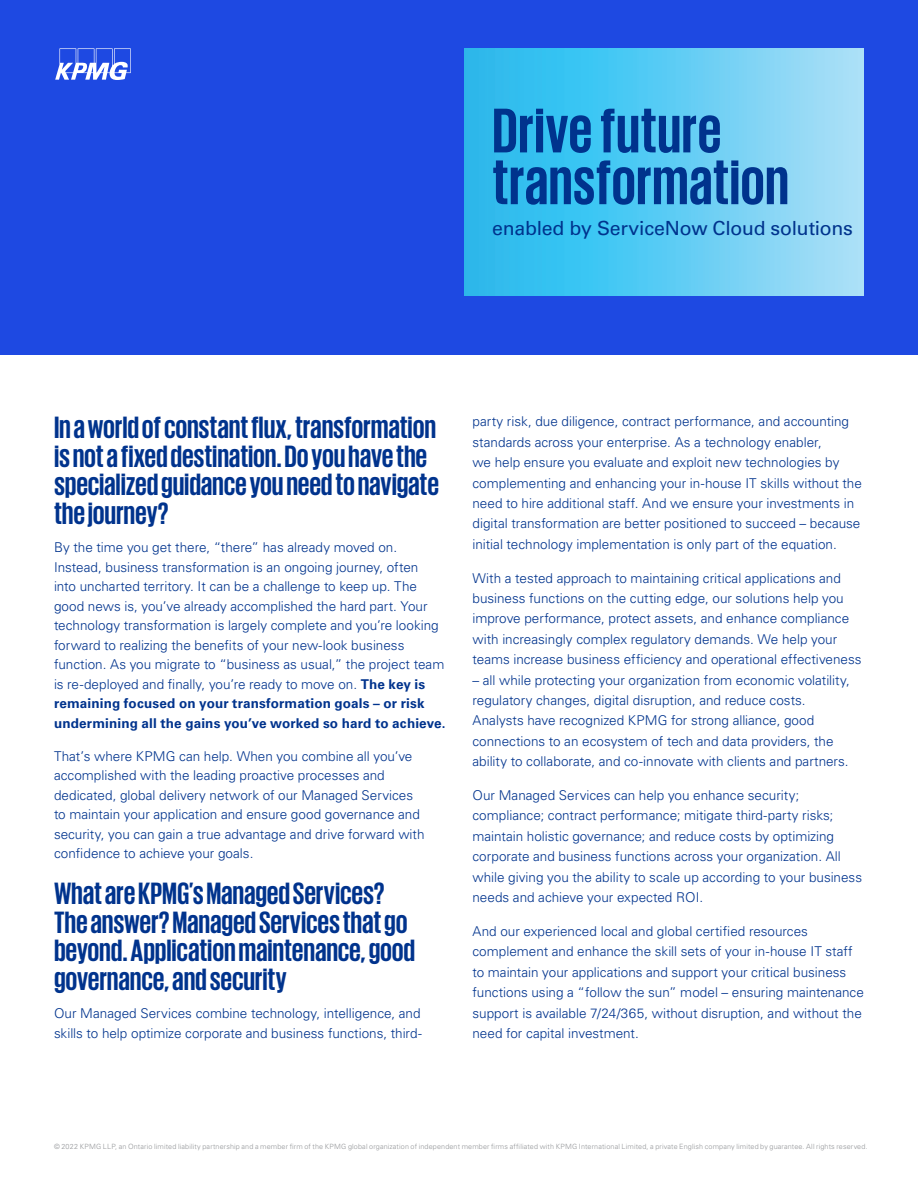
<style>
.page{position:relative;width:918px;height:1188px;background:#fff}
.page>*{position:absolute;margin:0;border:0;box-sizing:border-box;transform-origin:0 0}
.t1{font:700 64.5px/51.8px "KPMG";letter-spacing:.005em;color:#00338d}
.t2{font:700 31.5px/28.5px "KPMG";letter-spacing:-.005em;color:#00338d}
.t3{font:19.5px "Univers LT Std";letter-spacing:-.015em;color:#00338d}
.t4{font:300 13.5px/20.4px "Univers LT Std";color:#00338d}
.t5{font:300 7.2px "Univers LT Std";letter-spacing:.02em;color:#939598}
.s1{font-weight:700}
</style>
<div class="page">
<div style="left:0;top:0;width:918px;height:354px;background:#1e49e2"></div>
<svg style="left:55px;top:48px;width:76px;height:32px"></svg>
<svg style="left:464px;top:48px;width:400px;height:247px;background:#5fcbf3"></svg>
<h1 class="t1" style="left:492px;top:103px;width:298px">Drive future transformation</h1>
<h3 class="t3" style="left:492px;top:216px;width:362px">enabled by ServiceNow Cloud solutions</h3>
<h2 class="t2" style="left:54px;top:412px;width:387px">In a world of constant flux, transformation is not a fixed destination. Do you have the specialized guidance you need to navigate the journey?</h2>
<p class="t4" style="left:54px;top:538px;width:393px;line-height:19.5px">By the time you get there, “there” has already moved on.<br>Instead, business transformation is an ongoing journey, often<br>into uncharted territory. It can be a challenge to keep up. The good news is, you’ve already accomplished the hard part. Your technology transformation is largely complete and you’re looking forward to realizing the benefits of your new-look business function. As you migrate to “business as usual,” the project team is re-deployed and finally, you’re ready to move on. <span class="s1">The key is remaining focused on your transformation goals – or risk undermining all the gains you’ve worked so hard to achieve.</span></p>
<p class="t4" style="left:54px;top:746px;width:372px;line-height:19.5px">That’s where KPMG can help. When you combine all you’ve accomplished with the leading proactive processes and dedicated, global delivery network of our Managed Services to maintain your application and ensure good governance and security, you can gain a true advantage and drive forward with confidence to achieve your goals.</p>
<h2 class="t2" style="left:54px;top:878px;width:363px">What are KPMG’s Managed Services?<br>The answer? Managed Services that go beyond. Application maintenance, good governance, and security</h2>
<p class="t4" style="left:54px;top:1004px;width:369px;line-height:19.5px">Our Managed Services combine technology, intelligence, and skills to help optimize corporate and business functions, third-</p>
<p class="t4" style="left:472px;top:411px;width:391px">party risk, due diligence, contract performance, and accounting standards across your enterprise. As a technology enabler,<br>we help ensure you evaluate and exploit new technologies by complementing and enhancing your in-house IT skills without the need to hire additional staff. And we ensure your investments in digital transformation are better positioned to succeed – because initial technology implementation is only part of the equation.</p>
<p class="t4" style="left:472px;top:568px;width:391px">With a tested approach to maintaining critical applications and business functions on the cutting edge, our solutions help you improve performance, protect assets, and enhance compliance with increasingly complex regulatory demands. We help your teams increase business efficiency and operational effectiveness</p>
<p class="t4" style="left:472px;top:670px;width:379px">– all while protecting your organization from economic volatility, regulatory changes, digital disruption, and reduce costs.<br>Analysts have recognized KPMG for strong alliance, good connections to an ecosystem of tech and data providers, the ability to collaborate, and co-innovate with clients and partners.</p>
<p class="t4" style="left:472px;top:785px;width:391px">Our Managed Services can help you enhance security; compliance; contract performance; mitigate third-party risks; maintain holistic governance; and reduce costs by optimizing corporate and business functions across your organization. All while giving you the ability to scale up according to your business needs and achieve your expected ROI.</p>
<p class="t4" style="left:472px;top:921px;width:393px">And our experienced local and global certified resources complement and enhance the skill sets of your in-house IT staff to maintain your applications and support your critical business functions using a “follow the sun” model – ensuring maintenance support is available 7/24/365, without disruption, and without the need for capital investment.</p>
<p class="t5" style="left:54px;top:1142px;width:815px">© 2022 KPMG LLP, an Ontario limited liability partnership and a member firm of the KPMG global organization of independent member firms affiliated with KPMG International Limited, a private English company limited by guarantee. All rights reserved.</p>
</div>
